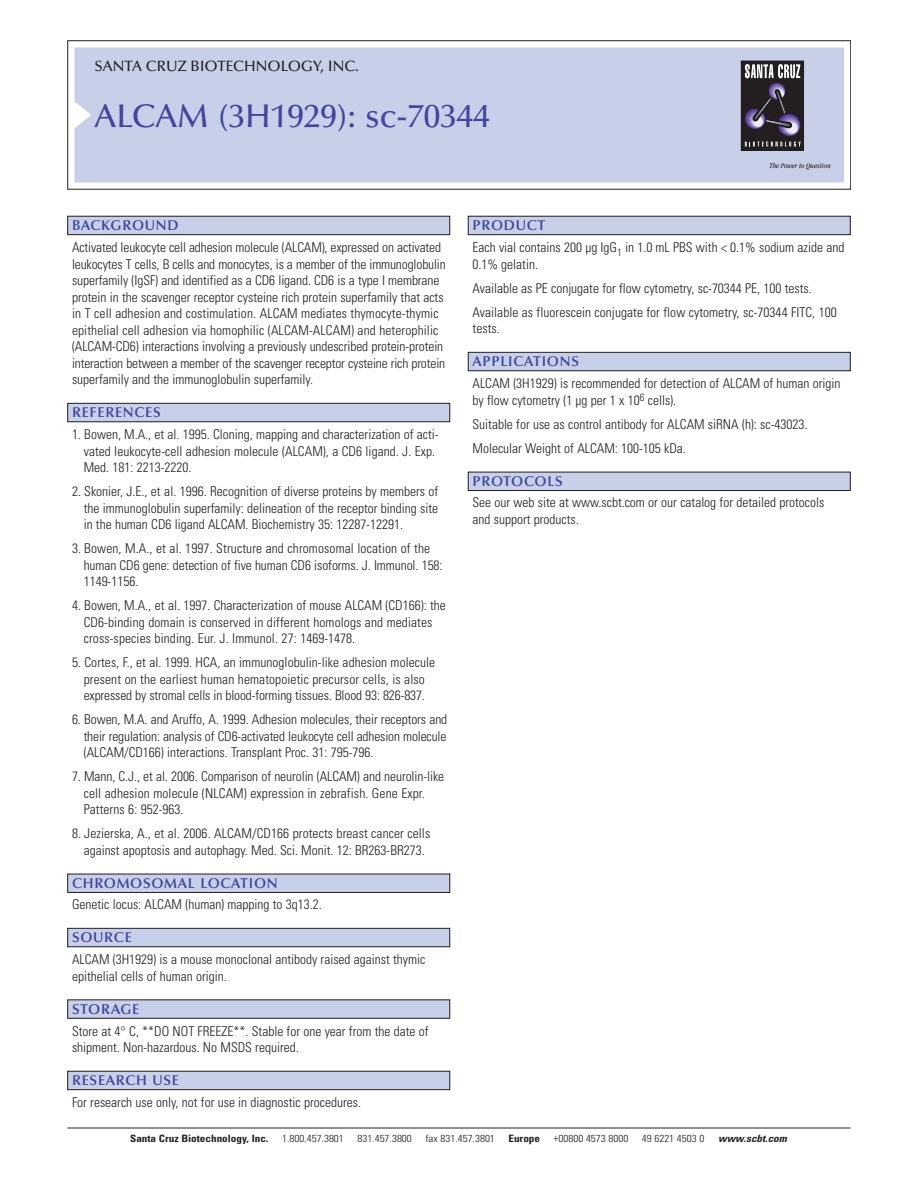
<style>
.page{position:relative;width:918px;height:1188px;background:#fff}
.page>*{position:absolute;margin:0;border:0;box-sizing:border-box;transform-origin:0 0}
.t1{font:500 33px "Optima";color:#41459c}
.t2{font:500 15px "Optima";color:#231f20}
.t3{font:600 14.25px "Optima";letter-spacing:.05em;color:#41459c}
.t4{font:300 condensed 13.5px/16.5px "Univers";color:#231f20}
.t5{font:300 condensed 10.2px "Univers";color:#231f20;scale:1.1 1}
.t6{font:700 condensed 10.2px "Univers";color:#231f20;scale:1.1 1}
.t7{font:italic 700 condensed 10.2px "Univers";color:#231f20;scale:1.1 1}
.t8{font:italic condensed 7.5px "Garamond";color:#231f20}
</style>
<div class="page">
<div style="left:68px;top:216px;width:382px;height:19px;background:#c7cfe9"></div>
<div style="left:68px;top:216px;width:382px;height:19px;border:1px solid #231f20"></div>
<div style="left:468px;top:216px;width:382px;height:19px;background:#c7cfe9"></div>
<div style="left:468px;top:216px;width:382px;height:19px;border:1px solid #231f20"></div>
<div style="left:468px;top:352px;width:382px;height:19px;background:#c7cfe9"></div>
<div style="left:468px;top:352px;width:382px;height:19px;border:1px solid #231f20"></div>
<div style="left:468px;top:472px;width:382px;height:19px;background:#c7cfe9"></div>
<div style="left:468px;top:472px;width:382px;height:19px;border:1px solid #231f20"></div>
<div style="left:68px;top:403px;width:382px;height:19px;background:#c7cfe9"></div>
<div style="left:68px;top:403px;width:382px;height:19px;border:1px solid #231f20"></div>
<div style="left:68px;top:874px;width:382px;height:18px;background:#c7cfe9"></div>
<div style="left:68px;top:874px;width:382px;height:19px;border:1px solid #231f20"></div>
<div style="left:68px;top:928px;width:382px;height:19px;background:#c7cfe9"></div>
<div style="left:68px;top:928px;width:382px;height:19px;border:1px solid #231f20"></div>
<div style="left:68px;top:1000px;width:382px;height:18px;background:#c7cfe9"></div>
<div style="left:68px;top:1000px;width:382px;height:19px;border:1px solid #231f20"></div>
<div style="left:68px;top:1071px;width:382px;height:19px;background:#c7cfe9"></div>
<div style="left:68px;top:1071px;width:382px;height:19px;border:1px solid #231f20"></div>
<div style="left:74px;top:47px;width:770px;height:135px;background:#c7cfe9"></div>
<div style="left:741px;top:61px;width:62px;height:89px;background:#231f20"></div>
<div style="left:741px;top:61px;width:63px;height:90px;border:1px solid #231f20"></div>
<svg style="left:741px;top:64px;width:64px;height:83px"></svg>
<hr style="left:68px;top:1128px;width:782px;height:1px;background:#231f20">
<p class="t2" style="left:94px;top:60px;width:266px">SANTA CRUZ BIOTECHNOLOGY, INC.</p>
<h1 class="t1" style="left:94px;top:103px;width:397px">ALCAM (3H1929): sc-70344</h1>
<p class="t8" style="left:769px;top:163px;width:63px">The Power to Question</p>
<p class="t3" style="left:72px;top:220px;width:108px">BACKGROUND</p>
<p class="t4" style="left:72px;top:241px;width:375px">Activated leukocyte cell adhesion molecule (ALCAM), expressed on activated leukocytes T cells, B cells and monocytes, is a member of the immunoglobulin superfamily (IgSF) and identified as a CD6 ligand. CD6 is a type I membrane protein in the scavenger receptor cysteine rich protein superfamily that acts in T cell adhesion and costimulation. ALCAM mediates thymocyte-thymic epithelial cell adhesion via homophilic (ALCAM-ALCAM) and heterophilic (ALCAM-CD6) interactions involving a previously undescribed protein-protein interaction between a member of the scavenger receptor cysteine rich protein superfamily and the immunoglobulin superfamily.</p>
<p class="t3" style="left:72px;top:406px;width:90px">REFERENCES</p>
<p class="t4" style="left:84px;top:427px;width:356px;text-indent:-12px">1. Bowen, M.A., et al. 1995. Cloning, mapping and characterization of acti&shy;vated leukocyte-cell adhesion molecule (ALCAM), a CD6 ligand. J. Exp.<br>Med. 181: 2213-2220.</p>
<p class="t4" style="left:84px;top:484px;width:356px;text-align:justify;text-indent:-12px">2. Skonier, J.E., et al. 1996. Recognition of diverse proteins by members of the immunoglobulin superfamily: delineation of the receptor binding site in the human CD6 ligand ALCAM. Biochemistry 35: 12287-12291.</p>
<p class="t4" style="left:84px;top:541px;width:360px;text-indent:-12px">3. Bowen, M.A., et al. 1997. Structure and chromosomal location of the human CD6 gene: detection of five human CD6 isoforms. J. Immunol. 158:<br>1149-1156.</p>
<p class="t4" style="left:84px;top:598px;width:364px;text-indent:-12px">4. Bowen, M.A., et al. 1997. Characterization of mouse ALCAM (CD166): the<br>CD6-binding domain is conserved in different homologs and mediates cross-species binding. Eur. J. Immunol. 27: 1469-1478.</p>
<p class="t4" style="left:72px;top:655px;width:365px;text-align:center">5. Cortes, F., et al. 1999. HCA, an immunoglobulin-like adhesion molecule present on the earliest human hematopoietic precursor cells, is also expressed by stromal cells in blood-forming tissues. Blood 93: 826-837.</p>
<p class="t4" style="left:84px;top:712px;width:365px;text-align:justify;text-indent:-12px">6. Bowen, M.A. and Aruffo, A. 1999. Adhesion molecules, their receptors and their regulation: analysis of CD6-activated leukocyte cell adhesion molecule (ALCAM/CD166) interactions. Transplant Proc. 31: 795-796.</p>
<p class="t4" style="left:84px;top:769px;width:362px;text-indent:-12px">7. Mann, C.J., et al. 2006. Comparison of neurolin (ALCAM) and neurolin-like cell adhesion molecule (NLCAM) expression in zebrafish. Gene Expr.<br>Patterns 6: 952-963.</p>
<p class="t4" style="left:72px;top:826px;width:360px;text-align:center">8. Jezierska, A., et al. 2006. ALCAM/CD166 protects breast cancer cells against apoptosis and autophagy. Med. Sci. Monit. 12: BR263-BR273.</p>
<p class="t3" style="left:72px;top:877px;width:207px">CHROMOSOMAL LOCATION</p>
<p class="t4" style="left:72px;top:898px;width:251px">Genetic locus: ALCAM (human) mapping to 3q13.2.</p>
<p class="t3" style="left:72px;top:932px;width:61px">SOURCE</p>
<p class="t4" style="left:72px;top:953px;width:355px">ALCAM (3H1929) is a mouse monoclonal antibody raised against thymic epithelial cells of human origin.</p>
<p class="t3" style="left:72px;top:1003px;width:69px">STORAGE</p>
<p class="t4" style="left:72px;top:1024px;width:358px">Store at 4° C, **DO NOT FREEZE**. Stable for one year from the date of shipment. Non-hazardous. No MSDS required.</p>
<p class="t3" style="left:72px;top:1075px;width:109px">RESEARCH USE</p>
<p class="t4" style="left:72px;top:1096px;width:290px">For research use only, not for use in diagnostic procedures.</p>
<p class="t3" style="left:473px;top:220px;width:74px">PRODUCT</p>
<p class="t4" style="left:473px;top:241px;width:373px">Each vial contains 200 µg IgG<sub>1</sub> in 1.0 mL PBS with &lt; 0.1% sodium azide and<br>0.1% gelatin.</p>
<p class="t4" style="left:473px;top:277px;width:366px;line-height:24px">Available as PE conjugate for flow cytometry, sc-70344 PE, 100 tests.<br>Available as fluorescein conjugate for flow cytometry, sc-70344 FITC, 100</p>
<p class="t4" style="left:473px;top:322px;width:29px">tests.</p>
<p class="t3" style="left:473px;top:355px;width:108px">APPLICATIONS</p>
<p class="t4" style="left:473px;top:376px;width:369px">ALCAM (3H1929) is recommended for detection of ALCAM of human origin by flow cytometry (1 µg per 1 x 10<sup>6</sup> cells).</p>
<p class="t4" style="left:473px;top:413px;width:336px;line-height:24px">Suitable for use as control antibody for ALCAM siRNA (h): sc-43023.<br>Molecular Weight of ALCAM: 100-105 kDa.</p>
<p class="t3" style="left:473px;top:475px;width:92px">PROTOCOLS</p>
<p class="t4" style="left:473px;top:496px;width:353px">See our web site at www.scbt.com or our catalog for detailed protocols and support products.</p>
<p class="t6" style="left:130px;top:1135px;width:127px">Santa Cruz Biotechnology, Inc.</p>
<p class="t5" style="left:282px;top:1135px;width:58px">1.800.457.3801</p>
<p class="t5" style="left:357px;top:1135px;width:51px">831.457.3800</p>
<p class="t5" style="left:425px;top:1135px;width:65px">fax 831.457.3801</p>
<p class="t6" style="left:508px;top:1135px;width:30px">Europe</p>
<p class="t5" style="left:554px;top:1135px;width:69px">+00800 4573 8000</p>
<p class="t5" style="left:642px;top:1135px;width:58px">49 6221 4503 0</p>
<p class="t7" style="left:718px;top:1135px;width:66px">www.scbt.com</p>
</div>
